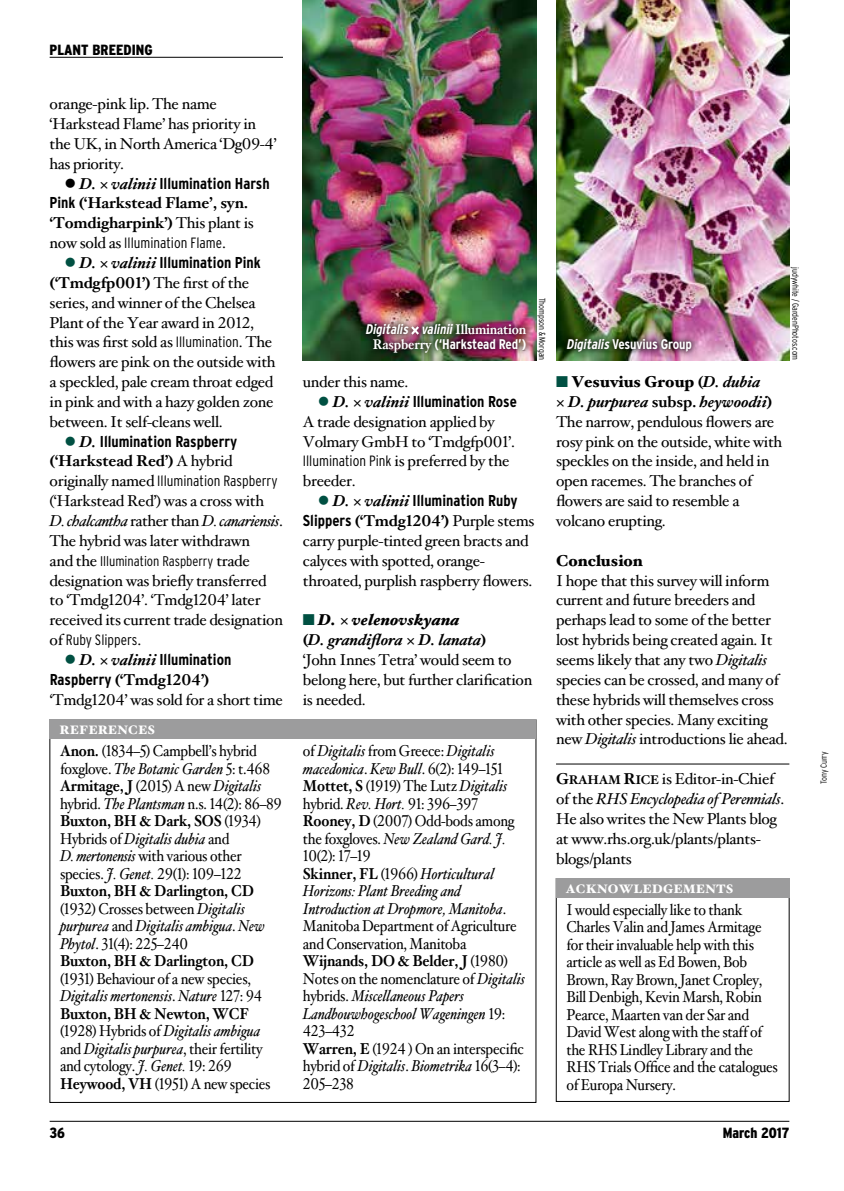
<style>
.page{position:relative;width:844px;height:1191px;background:#fff}
.page>*{position:absolute;margin:0;border:0;box-sizing:border-box;transform-origin:0 0}
.t1{font:15.75px/19.8px "Hoefler Text";letter-spacing:-.02em;color:#000}
.t2{font:15.75px/17.5px "Hoefler Text";letter-spacing:-.02em;color:#000;scale:.9 1}
.t3{font:700 condensed 15.75px "Interstate";color:#000}
.t4{font:700 15.75px/19.8px "Hoefler Text";letter-spacing:-.01em;color:#000}
.t5{font:900 15.75px "Hoefler Text";color:#000}
.t6{font:italic 700 15.75px "Hoefler Text";letter-spacing:-.01em;color:#000}
.t7{font:300 condensed 14.88px "Interstate";color:#000}
.t8{font:900 condensed 14.7px "Interstate";color:#000}
.t9{font:700 14px/14.9px "Hoefler Text";color:#fff;text-align:center;scale:.9 1}
.t10{font:300 condensed 14px "Interstate";color:#000}
.t11{font:700 condensed 14px "Interstate";letter-spacing:-.01em;color:#fff}
.t12{font:900 12.25px "Hoefler Text";letter-spacing:.015em;color:#fff}
.t13{font:300 condensed 8.75px "Interstate";letter-spacing:-.005em;color:#000}
.s1{font-family:"Hoefler Text";font-style:italic;font-stretch:normal}
.s2{font-family:"Interstate";font-stretch:condensed}
.s3{font-weight:400}
.s4{font-family:"Hoefler Text";font-weight:400;font-stretch:normal;font-size:15.75px}
.s5{color:#005042}
.s6{font-weight:700}
.s7{font-family:"Interstate";font-weight:300;font-stretch:condensed;font-size:14.88px}
.s8{font-style:italic}
.s9{font-family:"Interstate";font-weight:700;font-stretch:condensed}
.s10{font-family:"Interstate";font-style:italic;font-stretch:condensed}
.s11{font-weight:900;font-style:italic}
.s12{font-weight:700;font-style:italic}
.s13{font-style:normal}
.s14{font-family:"Hoefler Text Bold SC800"}
.s15{font-family:"Hoefler Text Bold SC800";font-size:12.6px}
</style>
<div class="page">
<hr style="left:50px;top:1121px;width:739px;height:1px;background:#000">
<hr style="left:50px;top:57px;width:233px;height:1px;background:#000">
<hr style="left:556px;top:763px;width:233px;height:1px;background:#000">
<div style="left:556px;top:878px;width:233px;height:20px;background:#9c9c9d"></div>
<div style="left:50px;top:719px;width:486px;height:20px;background:#9c9c9d"></div>
<img style="left:303px;top:0;width:233px;height:360px">
<div style="left:357px;top:315px;width:177px;height:47px;background:#000;opacity:.5"></div>
<img style="left:556px;top:0;width:233px;height:360px">
<div style="left:558px;top:330px;width:142px;height:30px;background:#000;opacity:.5"></div>
<svg style="left:411px;top:326px;width:8px;height:9px"></svg>
<p class="t8" style="left:50px;top:42px;width:105px">PLANT BREEDING</p>
<p class="t1" style="left:50px;top:94px;width:228px">orange-pink lip. The name ‘Harkstead Flame’ has priority in the UK, in North America ‘Dg09-4’ has priority.</p>
<p class="t3" style="left:64px;top:174px;width:207px">● <span class="s1">D. valinii</span> Illumination Harsh</p>
<p class="t4" style="left:50px;top:193px;width:206px"><span class="s2">Pink</span> (‘Harkstead Flame’, syn. ‘Tomdigharpink’) <span class="s3">This plant is</span></p>
<p class="t7" style="left:50px;top:234px;width:178px"><span class="s4">now sold as</span> Illumination Flame<span class="s4">.</span></p>
<p class="t3" style="left:64px;top:254px;width:198px"><span class="s5">●</span> <span class="s1">D. valinii</span> Illumination Pink</p>
<p class="t1" style="left:50px;top:273px;width:227px"><span class="s6">(‘Tmdgfp001’)</span> The first of the series, and winner of the Chelsea Plant of the Year award in 2012, this was first sold as <span class="s7">Illumination</span>. The flowers are pink on the outside with a speckled, pale cream throat edged in pink and with a hazy golden zone between. It self-cleans well.</p>
<p class="t3" style="left:64px;top:432px;width:174px"><span class="s5">●</span> <span class="s1">D.</span> Illumination Raspberry</p>
<p class="t4" style="left:50px;top:451px;width:184px">(‘Harkstead Red’) <span class="s3">A hybrid</span></p>
<p class="t7" style="left:50px;top:473px;width:229px"><span class="s4">originally named</span> Illumination Raspberry</p>
<p class="t1" style="left:50px;top:491px;width:235px">(‘Harkstead Red’) was a cross with<br><span class="s8">D. chalcantha</span> rather than <span class="s8">D. canariensis</span>.<br>The hybrid was later withdrawn</p>
<p class="t10" style="left:50px;top:553px;width:202px"><span class="s4">and the</span> Illumination Raspberry <span class="s4">trade</span></p>
<p class="t1" style="left:50px;top:571px;width:235px">designation was briefly transferred to ‘Tmdg1204’. ‘Tmdg1204’ later received its current trade designation</p>
<p class="t7" style="left:50px;top:631px;width:93px"><span class="s4">of</span> Ruby Slippers<span class="s4">.</span></p>
<p class="t3" style="left:64px;top:650px;width:168px"><span class="s5">●</span> <span class="s1">D. valinii</span> Illumination</p>
<p class="t1" style="left:50px;top:670px;width:235px"><span class="s9">Raspberry</span> <span class="s6">(‘Tmdg1204’) </span>‘Tmdg1204’ was sold for a short time</p>
<p class="t12" style="left:60px;top:722px;width:97px">REFERENCES</p>
<p class="t2" style="left:60px;top:742px;width:248px"><span class="s6">Anon.</span> (1834–5) Campbell’s hybrid foxglove. <span class="s8">The Botanic Garden</span> 5: t.468<br><span class="s6">Armitage, J</span> (2015) A new <span class="s8">Digitalis </span>hybrid. <span class="s8">The Plantsman</span> n.s. 14(2): 86–89<br><span class="s6">Buxton, BH &amp; Dark, SOS</span> (1934)<br>Hybrids of <span class="s8">Digitalis dubia</span> and<br><span class="s8">D. mertonensis</span> with various other species. <span class="s8">J. Genet.</span> 29(1): 109–122<br><span class="s6">Buxton, BH &amp; Darlington, CD </span>(1932) Crosses between <span class="s8">Digitalis purpurea</span> and <span class="s8">Digitalis ambigua</span>. <span class="s8">New<br>Phytol</span>. 31(4): 225–240<br><span class="s6">Buxton, BH &amp; Darlington, CD</span></p>
<p class="t2" style="left:60px;top:970px;width:235px">(1931) Behaviour of a new species, <span class="s8">Digitalis mertonensis</span>. <span class="s8">Nature</span> 127: 94<br><span class="s6">Buxton, BH &amp; Newton, WCF </span>(1928) Hybrids of <span class="s8">Digitalis ambigua </span>and <span class="s8">Digitalis purpurea</span>, their fertility and cytology. <span class="s8">J. Genet.</span> 19: 269<br><span class="s6">Heywood, VH</span> (1951) A new species</p>
<p class="t9" style="left:365px;top:322px;width:180px"><span class="s10">Digitalis valinii</span>I lluminat i o n<br>Raspberry <span class="s2">(‘Harkstead Red’)</span></p>
<p class="t13" style="left:547px;top:298px;width:64px;rotate:90deg">Thompson &amp; Morgan</p>
<p class="t1" style="left:303px;top:372px;width:107px">under this name.</p>
<p class="t3" style="left:318px;top:392px;width:200px"><span class="s5">●</span> <span class="s1">D. valinii</span> Illumination Rose</p>
<p class="t1" style="left:303px;top:412px;width:214px">A trade designation applied by<br>Volmary GmbH to ‘Tmdgfp001’.</p>
<p class="t7" style="left:303px;top:453px;width:208px">Illumination Pink <span class="s4">is preferred by the</span></p>
<p class="t1" style="left:303px;top:471px;width:54px">breeder.</p>
<p class="t3" style="left:317px;top:492px;width:201px"><span class="s5">●</span> <span class="s1">D. valinii</span> Illumination Ruby</p>
<p class="t1" style="left:303px;top:511px;width:233px"><span class="s9">Slippers</span> <span class="s6">(‘Tmdg1204’)</span> Purple stems carry purple-tinted green bracts and calyces with spotted, orange&shy;throated, purplish raspberry flowers.</p>
<p class="t1" style="left:303px;top:610px;width:231px"><span class="s5">■</span> <span class="s11">D. velenovskyana<br></span><span class="s6">(</span><span class="s12">D. grandiflora D. lanata</span><span class="s6">)<br></span>‘John Innes Tetra’ would seem to belong here, but further clarification is needed.</p>
<p class="t2" style="left:303px;top:742px;width:248px">of <span class="s8">Digitalis</span> from Greece: <span class="s8">Digitalis macedonica</span>. <span class="s8">Kew Bull</span>. 6(2): 149–151<br><span class="s6">Mottet, S</span> (1919) The Lutz <span class="s8">Digitalis </span>hybrid. <span class="s8">Rev. Hort.</span> 91: 396–397<br><span class="s6">Rooney, D</span> (2007) Odd-bods among the foxgloves. <span class="s8">New Zealand Gard. J.<br></span>10(2): 17–19<br><span class="s6">Skinner, FL</span> (1966) <span class="s8">Horticultural<br>Horizons: Plant Breeding and<br>Introduction at Dropmore, Manitoba</span>.<br>Manitoba Department of Agriculture and Conservation, Manitoba<br><span class="s6">Wijnands, DO &amp; Belder, J</span> (1980)<br>Notes on the nomenclature of <span class="s8">Digitalis </span>hybrids. <span class="s8">Miscellaneous Papers<br>Landbouwhogeschool Wageningen</span> 19:<br>423–432<br><span class="s6">Warren, E</span> (1924 ) On an interspecific hybrid of <span class="s8">Digitalis</span>. <span class="s8">Biometrika</span> 16(3–4):<br>205–238</p>
<p class="t11" style="left:566px;top:336px;width:127px"><span class="s8">Digitalis</span> Vesuvius Group</p>
<p class="t13" style="left:800px;top:267px;width:95px;rotate:90deg">judywhite / GardenPhotos.com</p>
<p class="t5" style="left:556px;top:372px;width:206px"><span class="s5">■</span> Vesuvius Group <span class="s6">(</span><span class="s12">D. dubia</span></p>
<p class="t6" style="left:568px;top:392px;width:205px">D. purpurea <span class="s13">subsp.</span> heywoodii<span class="s13">)</span></p>
<p class="t1" style="left:556px;top:412px;width:220px">The narrow, pendulous flowers are</p>
<p class="t1" style="left:556px;top:432px;width:228px">rosy pink on the outside, white with</p>
<p class="t1" style="left:556px;top:452px;width:215px">speckles on the inside, and held in</p>
<p class="t1" style="left:556px;top:471px;width:198px">open racemes. The branches of</p>
<p class="t1" style="left:556px;top:491px;width:185px">flowers are said to resemble a</p>
<p class="t1" style="left:556px;top:511px;width:111px">volcano erupting.</p>
<p class="t5" style="left:556px;top:550px;width:88px">Conclusion</p>
<p class="t1" style="left:556px;top:571px;width:233px">I hope that this survey will inform current and future breeders and perhaps lead to some of the better lost hybrids being created again. It seems likely that any two <span class="s8">Digitalis </span>species can be crossed, and many of these hybrids will themselves cross with other species. Many exciting new <span class="s8">Digitalis</span> introductions lie ahead.</p>
<p class="t1" style="left:556px;top:769px;width:230px"><span class="s14">G</span><span class="s15">RAHAM</span> <span class="s14">R</span><span class="s15">ICE</span> is Editor-in-Chief of the <span class="s8">RHS Encyclopedia of Perennials</span>.<br>He also writes the New Plants blog at www.rhs.org.uk/plants/plants&shy;blogs/plants</p>
<p class="t2" style="left:566px;top:901px;width:236px">I would especially like to thank<br>Charles Valin and James Armitage for their invaluable help with this article as well as Ed Bowen, Bob<br>Brown, Ray Brown, Janet Cropley,<br>Bill Denbigh, Kevin Marsh, Robin<br>Pearce, Maarten van der Sar and<br>David West along with the staff of the RHS Lindley Library and the<br>RHS Trials Office and the catalogues of Europa Nursery.</p>
<p class="t12" style="left:566px;top:880px;width:169px">ACKNOWLEDGEMENTS</p>
<p class="t8" style="left:50px;top:1125px;width:17px">36</p>
<p class="t8" style="left:722px;top:1125px;width:68px">March 2017</p>
<p class="t13" style="left:818px;top:784px;width:34px;rotate:-90deg">Tony Curry</p>
</div>
